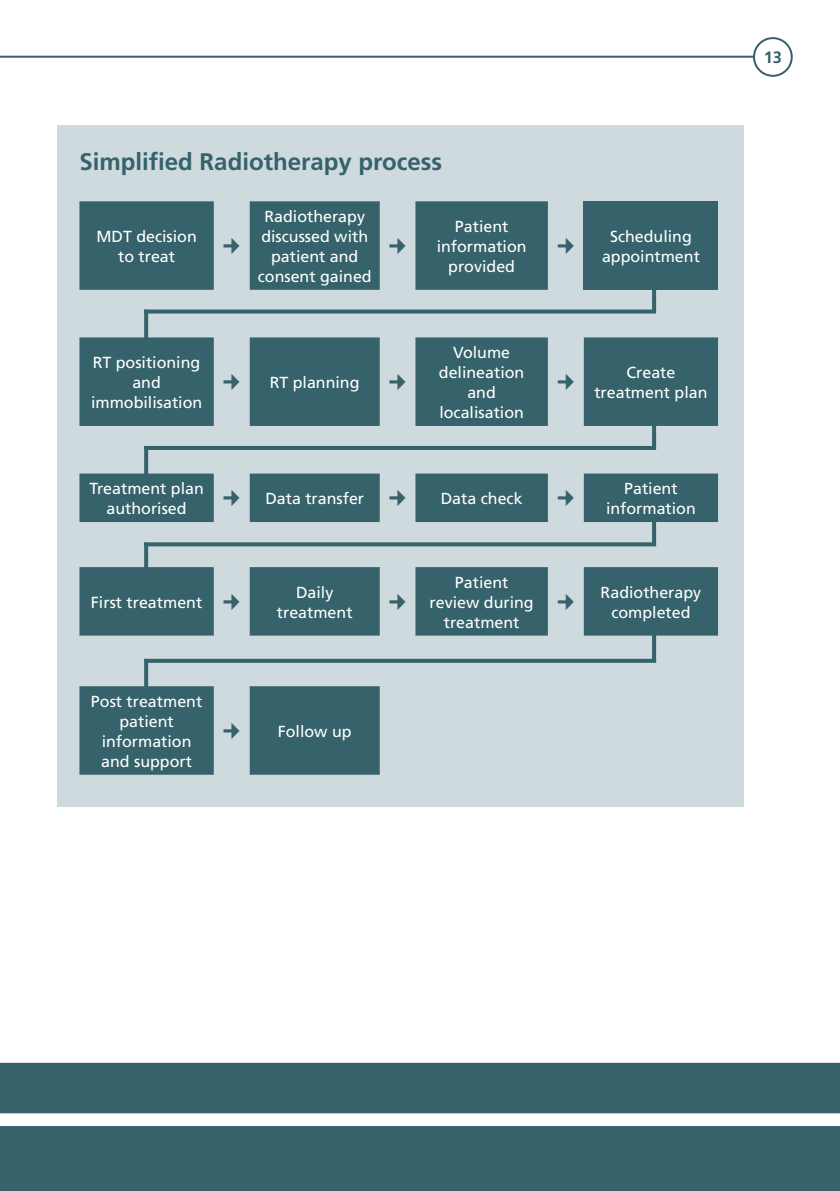
<style>
.page{position:relative;width:840px;height:1191px;background:#fff}
.page>*{position:absolute;margin:0;border:0;box-sizing:border-box;transform-origin:0 0}
.t1{font:700 24px "Frutiger";color:#35626b}
.t2{font:700 16.4px "Frutiger";color:#35626b}
.t3{font:16px/20px "Frutiger";color:#fff;text-align:center}
</style>
<div class="page">
<div style="left:0;top:1062px;width:839px;height:129px;background:#35626b"></div>
<hr style="left:0;top:56px;width:791px;height:2px;background:#35626b">
<div style="left:753px;top:38px;width:38px;height:38px;background:#fff;border-radius:50%"></div>
<div style="left:752px;top:37px;width:40px;height:40px;border:2px solid #35626b;border-radius:50%"></div>
<svg style="left:0;top:1113px;width:839px;height:13px"></svg>
<div style="left:57px;top:125px;width:686px;height:681px;background:#cedadd"></div>
<svg style="left:79px;top:201px;width:638px;height:573px"></svg>
<div style="left:583px;top:201px;width:134px;height:89px;background:#35626b"></div>
<svg style="left:144px;top:309px;width:511px;height:4px;background:#49727a"></svg>
<svg style="left:651px;top:290px;width:4px;height:22px"></svg>
<svg style="left:144px;top:310px;width:4px;height:28px"></svg>
<hr style="left:144px;top:446px;width:511px;height:4px;background:#35626b">
<svg style="left:651px;top:421px;width:4px;height:25px"></svg>
<svg style="left:144px;top:450px;width:4px;height:25px"></svg>
<svg style="left:148px;top:542px;width:507px;height:4px;background:#426c74"></svg>
<svg style="left:651px;top:517px;width:4px;height:27px"></svg>
<svg style="left:144px;top:542px;width:4px;height:29px"></svg>
<svg style="left:148px;top:659px;width:507px;height:4px;background:#3b6770"></svg>
<svg style="left:651px;top:634px;width:4px;height:27px"></svg>
<svg style="left:144px;top:659px;width:4px;height:28px"></svg>
<svg style="left:224px;top:238px;width:15px;height:16px"></svg>
<svg style="left:389px;top:238px;width:16px;height:16px"></svg>
<svg style="left:557px;top:238px;width:16px;height:16px"></svg>
<svg style="left:224px;top:374px;width:15px;height:16px"></svg>
<svg style="left:389px;top:374px;width:16px;height:16px"></svg>
<svg style="left:557px;top:374px;width:16px;height:16px"></svg>
<svg style="left:224px;top:490px;width:15px;height:16px"></svg>
<svg style="left:389px;top:490px;width:16px;height:16px"></svg>
<svg style="left:557px;top:490px;width:16px;height:16px"></svg>
<svg style="left:224px;top:593px;width:15px;height:17px"></svg>
<svg style="left:389px;top:593px;width:16px;height:17px"></svg>
<svg style="left:557px;top:593px;width:16px;height:17px"></svg>
<svg style="left:224px;top:723px;width:15px;height:16px"></svg>
<h1 class="t1" style="left:79px;top:148px;width:364px">Simplified Radiotherapy process</h1>
<p class="t3" style="left:96px;top:226px;width:102px">MDT decision to treat</p>
<p class="t3" style="left:91px;top:352px;width:113px">RT positioning and immobilisation</p>
<p class="t3" style="left:257px;top:206px;width:115px">Radiotherapy discussed with patient and consent gained</p>
<p class="t3" style="left:436px;top:216px;width:91px">Patient information provided</p>
<p class="t3" style="left:601px;top:226px;width:99px">Scheduling appointment</p>
<p class="t3" style="left:270px;top:372px;width:91px">RT planning</p>
<p class="t3" style="left:438px;top:342px;width:87px">Volume delineation and localisation</p>
<p class="t3" style="left:594px;top:362px;width:114px">Create treatment plan</p>
<p class="t3" style="left:89px;top:478px;width:116px">Treatment plan authorised</p>
<p class="t3" style="left:265px;top:488px;width:100px">Data transfer</p>
<p class="t3" style="left:440px;top:488px;width:83px">Data check</p>
<p class="t3" style="left:605px;top:478px;width:91px">Patient information</p>
<p class="t3" style="left:91px;top:592px;width:113px">First treatment</p>
<p class="t3" style="left:277px;top:582px;width:77px">Daily treatment</p>
<p class="t3" style="left:429px;top:572px;width:106px">Patient review during treatment</p>
<p class="t3" style="left:600px;top:582px;width:102px">Radiotherapy completed</p>
<p class="t3" style="left:91px;top:691px;width:113px">Post treatment patient information and support</p>
<p class="t3" style="left:278px;top:721px;width:75px">Follow up</p>
<p class="t2" style="left:763px;top:48px;width:20px">13</p>
</div>
